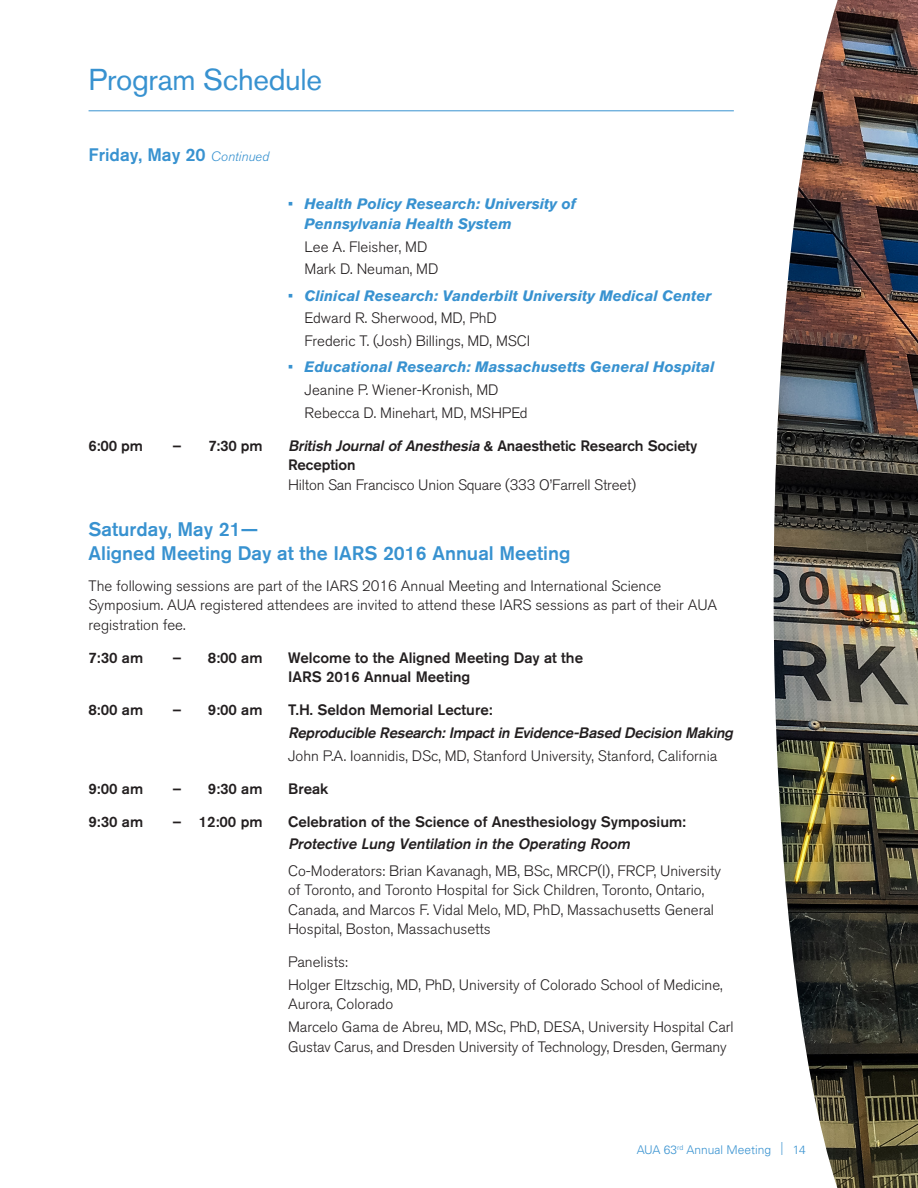
<style>
.page{position:relative;width:918px;height:1188px;background:#fff}
.page>*{position:absolute;margin:0;border:0;box-sizing:border-box;transform-origin:0 0}
.t1{font:30px "Akzidenz Grotesk BQ";letter-spacing:-.01em;color:#3892d0}
.t2{font:500 19.5px "Akzidenz Grotesk BQ";color:#3892d0}
.t3{font:500 18px "Akzidenz Grotesk BQ";color:#3892d0}
.t4{font:300 15px/19.5px "Akzidenz Grotesk BQ";color:#231f20}
.t5{font:500 15px "Akzidenz Grotesk BQ";color:#231f20}
.t6{font:italic 700 15px "Akzidenz Grotesk BQ";color:#3892d0}
.t7{font:italic 500 15px "Akzidenz Grotesk BQ";color:#231f20}
.t8{font:300 12px "Univers LT Std";color:#3892d0}
.s1{font-weight:300;font-style:italic;font-size:13.5px}
.s2{font-weight:500;font-style:normal}
.s3{font-style:italic}
.s4{font-weight:100;font-stretch:ultra-condensed;font-size:18px}
</style>
<div class="page">
<img style="left:774px;top:0;width:144px;height:1188px">
<hr style="left:89px;top:110px;width:645px;height:1px;background:#3892d0">
<p class="t1" style="left:89px;top:62px;width:235px">Program Schedule</p>
<p class="t3" style="left:89px;top:143px;width:182px">Friday, May 20 <span class="s1">Continued</span></p>
<p class="t6" style="left:288px;top:195px;width:289px"><span class="s2">•</span> Health Policy Research: University of</p>
<p class="t6" style="left:305px;top:215px;width:209px">Pennsylvania Health System</p>
<p class="t4" style="left:305px;top:237px;width:124px">Lee A. Fleisher, MD</p>
<p class="t4" style="left:305px;top:260px;width:135px">Mark D. Neuman, MD</p>
<p class="t6" style="left:288px;top:286px;width:425px"><span class="s2">•</span> Clinical Research: Vanderbilt University Medical Center</p>
<p class="t4" style="left:305px;top:309px;width:194px">Edward R. Sherwood, MD, PhD</p>
<p class="t4" style="left:305px;top:331px;width:227px">Frederic T. (Josh) Billings, MD, MSCI</p>
<p class="t6" style="left:288px;top:358px;width:428px"><span class="s2">•</span> Educational Research: Massachusetts General Hospital</p>
<p class="t4" style="left:305px;top:380px;width:195px">Jeanine P. Wiener-Kronish, MD</p>
<p class="t4" style="left:305px;top:403px;width:225px">Rebecca D. Minehart, MD, MSHPEd</p>
<p class="t5" style="left:89px;top:436px;width:56px">6:00 pm</p>
<p class="t5" style="left:173px;top:436px;width:92px">– 7:30 pm</p>
<p class="t5" style="left:288px;top:436px;width:411px"><span class="s3">British JournalofAnesthesia</span> &amp; Anaesthetic Research Society</p>
<p class="t5" style="left:288px;top:456px;width:69px">Reception</p>
<p class="t4" style="left:288px;top:475px;width:349px">Hilton San Francisco Union Square (333 O’Farrell Street)</p>
<p class="t2" style="left:89px;top:517px;width:171px">Saturday, May 21—</p>
<p class="t2" style="left:89px;top:541px;width:483px">Aligned Meeting Day at the IARS 2016 Annual Meeting</p>
<p class="t4" style="left:89px;top:576px;width:630px">The following sessions are part of the IARS 2016 Annual Meeting and International Science<br>Symposium. AUA registered attendees are invited to attend these IARS sessions as part of their AUA registration fee.</p>
<p class="t5" style="left:89px;top:648px;width:56px">7:30 am</p>
<p class="t5" style="left:173px;top:648px;width:92px">– 8:00 am</p>
<p class="t5" style="left:288px;top:648px;width:297px">Welcome to the Aligned Meeting Day at the</p>
<p class="t5" style="left:288px;top:668px;width:184px">IARS 2016 Annual Meeting</p>
<p class="t5" style="left:89px;top:701px;width:56px">8:00 am</p>
<p class="t5" style="left:173px;top:701px;width:92px">– 9:00 am</p>
<p class="t5" style="left:288px;top:701px;width:206px">T.H. Seldon Memorial Lecture:</p>
<p class="t7" style="left:288px;top:723px;width:450px">Reproducible Research:Impactin Evidence-Based Decision Making</p>
<p class="t4" style="left:288px;top:746px;width:431px">John P.A. Ioannidis, DSc, MD, Stanford University, Stanford, California</p>
<p class="t5" style="left:89px;top:779px;width:56px">9:00 am</p>
<p class="t5" style="left:173px;top:779px;width:92px">– 9:30 am</p>
<p class="t5" style="left:288px;top:779px;width:42px">Break</p>
<p class="t5" style="left:89px;top:812px;width:56px">9:30 am</p>
<p class="t5" style="left:173px;top:812px;width:92px">– 12:00 pm</p>
<p class="t5" style="left:288px;top:812px;width:399px">Celebration of the Science of Anesthesiology Symposium:</p>
<p class="t7" style="left:288px;top:835px;width:347px">Protective Lung Ventilation in the Operating Room</p>
<p class="t4" style="left:288px;top:861px;width:434px">Co-Moderators: Brian Kavanagh, MB, BSc, MRCP(I), FRCP, University</p>
<p class="t4" style="left:288px;top:880px;width:428px">of Toronto, and Toronto Hospital for Sick Children, Toronto, Ontario,<br>Canada, and Marcos F. Vidal Melo, MD, PhD, Massachusetts General</p>
<p class="t4" style="left:288px;top:919px;width:204px">Hospital, Boston, Massachusetts</p>
<p class="t4" style="left:288px;top:952px;width:61px">Panelists:</p>
<p class="t4" style="left:288px;top:975px;width:436px">Holger Eltzschig, MD, PhD, University of Colorado School of Medicine,</p>
<p class="t4" style="left:288px;top:995px;width:107px">Aurora, Colorado</p>
<p class="t4" style="left:288px;top:1017px;width:447px">Marcelo Gama de Abreu, MD, MSc, PhD, DESA, University Hospital Carl</p>
<p class="t4" style="left:288px;top:1037px;width:440px">Gustav Carus, and Dresden University of Technology, Dresden, Germany</p>
<p class="t8" style="left:637px;top:1142px;width:170px">AUA 63<sup>rd</sup> Annual Meeting <span class="s4">l</span> 14</p>
</div>
